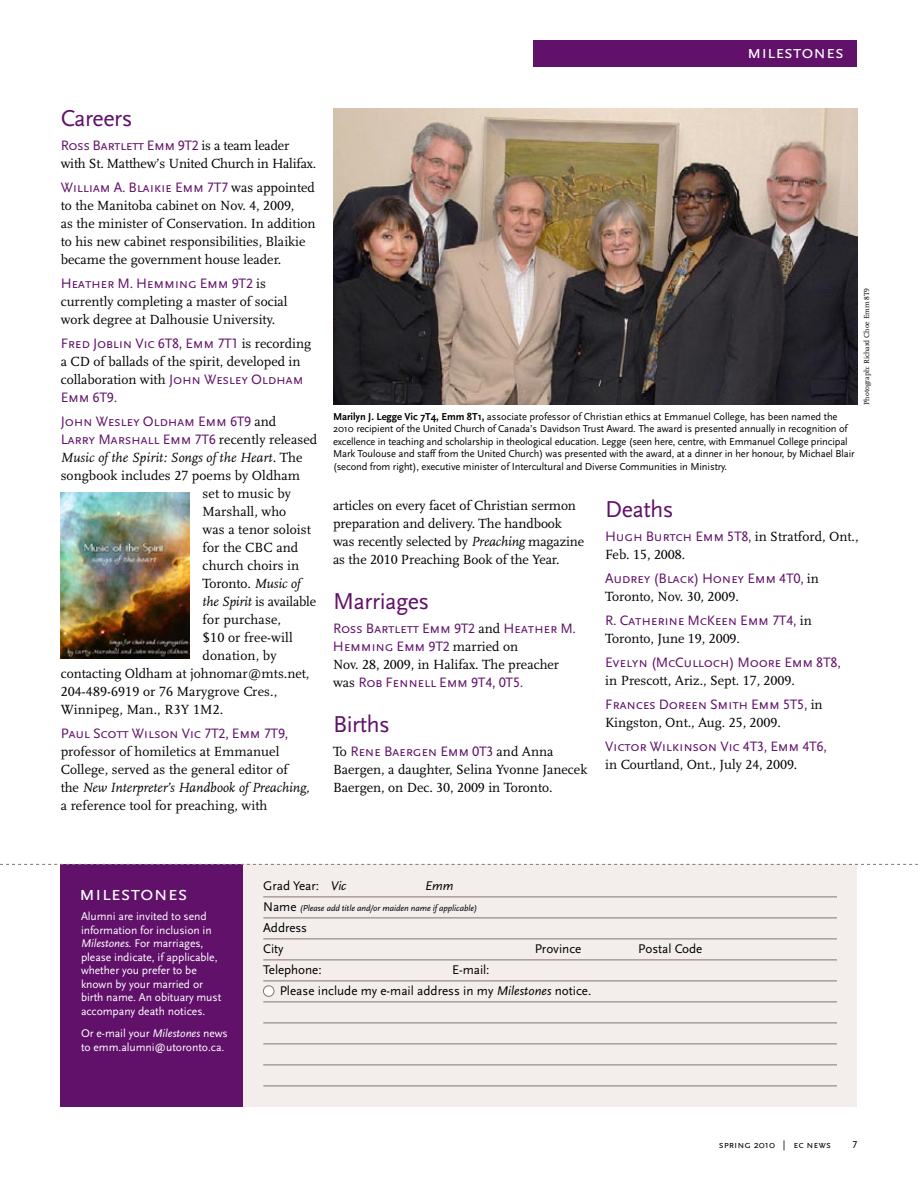
<style>
.page{position:relative;width:918px;height:1188px;background:#fff}
.page>*{position:absolute;margin:0;border:0;box-sizing:border-box;transform-origin:0 0}
.t1{font:24px "Scala Sans";letter-spacing:-.02em;color:#61116a}
.t2{font:21px "Scala Sans Caps";color:#fff}
.t3{font:18.75px "Scala Sans Caps";color:#fff}
.t4{font:14.25px/24px "Scala Sans Caps";letter-spacing:-.02em;color:#61116a}
.t5{font:13.8px/18px "Scala LF";color:#000}
.t6{font:italic 13.8px "Scala LF";letter-spacing:.005em;color:#000}
.t7{font:13.2px/21px "Scala Sans";letter-spacing:-.005em;color:#000}
.t8{font:italic 13.2px "Scala Sans";color:#000}
.t9{font:11.7px/13.5px "Scala Sans";letter-spacing:-.005em;color:#fff}
.t10{font:10.5px/12.6px "Scala Sans";letter-spacing:-.01em;color:#000}
.t11{font:10.5px "Scala Sans Caps";color:#000}
.t12{font:italic 9px "Scala Sans";letter-spacing:-.01em;color:#000}
.t13{font:7.5px "Scala LF";color:#000}
.s1{font-family:"Scala LF";font-size:13.8px;color:#000}
.s2{font-family:"Scala Sans Caps";font-size:14.25px;color:#61116a}
.s3{font-style:normal}
.s4{font-style:italic}
.s5{font-weight:700}
.s6{font-style:normal;font-size:13.2px}
.s7{font-family:"Scala Sans"}
</style>
<div class="page">
<div style="left:533px;top:40px;width:324px;height:28px;background:#61116a"></div>
<div style="left:61px;top:864px;width:796px;height:243px;background:#f3eeec"></div>
<hr style="left:263px;top:897px;width:574px;height:1px;background:#87746a">
<hr style="left:263px;top:918px;width:574px;height:1px;background:#87746a">
<hr style="left:263px;top:939px;width:574px;height:1px;background:#87746a">
<hr style="left:263px;top:960px;width:574px;height:1px;background:#87746a">
<hr style="left:263px;top:981px;width:574px;height:1px;background:#87746a">
<hr style="left:263px;top:1002px;width:574px;height:1px;background:#87746a">
<hr style="left:263px;top:1023px;width:574px;height:1px;background:#87746a">
<hr style="left:263px;top:1044px;width:574px;height:1px;background:#87746a">
<hr style="left:263px;top:1065px;width:574px;height:1px;background:#87746a">
<hr style="left:263px;top:1086px;width:574px;height:1px;background:#87746a">
<img style="left:333px;top:108px;width:524px;height:297px">
<div style="left:61px;top:864px;width:182px;height:243px;background:#61116a"></div>
<svg style="left:0;top:864px;width:918px;height:1px"></svg>
<div style="left:263px;top:986px;width:11px;height:10px;background:#fff;border-radius:50%"></div>
<div style="left:263px;top:985px;width:11px;height:12px;border:1px solid #87746a;border-radius:50%"></div>
<img style="left:61px;top:492px;width:128px;height:167px">
<h3 class="t3" style="left:747px;top:42px;width:98px">milestones</h3>
<h1 class="t1" style="left:61px;top:105px;width:73px">Careers</h1>
<p class="t4" style="left:61px;top:133px;width:230px">Ross Bartlett Emm 9T2 <span class="s1">is a team leader</span></p>
<p class="t5" style="left:61px;top:155px;width:257px">with St. Matthew’s United Church in Halifax.</p>
<p class="t4" style="left:61px;top:175px;width:256px">William A. Blaikie Emm 7T7 <span class="s1">was appointed</span></p>
<p class="t5" style="left:61px;top:197px;width:256px">to the Manitoba cabinet on Nov. 4, 2009,<br>as the minister of Conservation. In addition to his new cabinet responsibilities, Blaikie became the government house leader.</p>
<p class="t4" style="left:61px;top:271px;width:207px">Heather M. Hemming Emm 9T2 <span class="s1">is</span></p>
<p class="t5" style="left:61px;top:293px;width:228px">currently completing a master of social work degree at Dalhousie University.</p>
<p class="t4" style="left:61px;top:331px;width:252px">Fred Joblin Vic 6T8, Emm 7T1 <span class="s1">is recording</span></p>
<p class="t5" style="left:61px;top:353px;width:244px">a CD of ballads of the spirit, developed in collaboration with <span class="s2">John Wesley Oldham</span></p>
<p class="t4" style="left:61px;top:385px;width:217px">Emm 6T9.<br>John Wesley Oldham Emm 6T9 <span class="s1">and</span></p>
<p class="t4" style="left:61px;top:427px;width:258px">Larry Marshall Emm 7T6 <span class="s1">recently released</span></p>
<p class="t6" style="left:61px;top:450px;width:243px">Music of the Spirit: Songs of the Heart. <span class="s3">The</span></p>
<p class="t5" style="left:61px;top:467px;width:241px">songbook includes 27 poems by Oldham</p>
<p class="t5" style="left:203px;top:485px;width:90px">set to music by</p>
<p class="t5" style="left:203px;top:503px;width:85px">Marshall, who</p>
<p class="t5" style="left:203px;top:521px;width:110px">was a tenor soloist</p>
<p class="t5" style="left:203px;top:539px;width:97px">for the CBC and</p>
<p class="t5" style="left:203px;top:557px;width:98px">church choirs in</p>
<p class="t5" style="left:203px;top:575px;width:99px">Toronto. <span class="s4">Music of</span></p>
<p class="t5" style="left:203px;top:593px;width:115px"><span class="s4">the Spirit</span> is available</p>
<p class="t5" style="left:203px;top:611px;width:80px">for purchase,</p>
<p class="t5" style="left:203px;top:629px;width:92px">$10 or free-will</p>
<p class="t5" style="left:203px;top:647px;width:75px">donation, by</p>
<p class="t5" style="left:61px;top:665px;width:250px">contacting Oldham at johnomar@mts.net,</p>
<p class="t5" style="left:61px;top:683px;width:218px">204-489-6919 or 76 Marygrove Cres.,</p>
<p class="t5" style="left:61px;top:701px;width:164px">Winnipeg, Man., R3Y 1M2.</p>
<p class="t4" style="left:61px;top:721px;width:229px">Paul Scott Wilson Vic 7T2, Emm 7T9,</p>
<p class="t5" style="left:61px;top:743px;width:250px">professor of homiletics at Emmanuel College, served as the general editor of the <span class="s4">New Interpreter’s Handbook of Preaching, </span>a reference tool for preaching, with</p>
<p class="t10" style="left:333px;top:410px;width:523px"><span class="s5">Marilyn J. Legge Vic 7T4, Emm 8T1,</span> associate professor of Christian ethics at Emmanuel College, has been named the 2010 recipient of the United Church of Canada’s Davidson Trust Award. The award is presented annually in recognition of excellence in teaching and scholarship in theological education. Legge (seen here, centre, with Emmanuel College principal Mark Toulouse and staff from the United Church) was presented with the award, at a dinner in her honour, by Michael Blair (second from right), executive minister of Intercultural and Diverse Communities in Ministry.</p>
<p class="t13" style="left:863px;top:405px;width:119px;rotate:-90deg">Photograph: Richard Choe Emm 8T9</p>
<p class="t5" style="left:333px;top:497px;width:253px">articles on every facet of Christian sermon preparation and delivery. The handbook was recently selected by <span class="s4">Preaching</span> magazine as the 2010 Preaching Book of the Year.</p>
<h1 class="t1" style="left:333px;top:588px;width:98px">Marriages</h1>
<p class="t4" style="left:333px;top:619px;width:245px;line-height:18px">Ross Bartlett Emm 9T2 <span class="s1">and</span> Heather M.<br>Hemming Emm 9T2 <span class="s1">married on</span></p>
<p class="t5" style="left:333px;top:656px;width:228px">Nov. 28, 2009, in Halifax. The preacher</p>
<p class="t4" style="left:333px;top:670px;width:192px"><span class="s1">was</span> Rob Fennell Emm 9T4, 0T5.</p>
<h1 class="t1" style="left:333px;top:711px;width:58px">Births</h1>
<p class="t4" style="left:333px;top:739px;width:222px"><span class="s1">To</span> Rene Baergen Emm 0T3 <span class="s1">and Anna</span></p>
<p class="t5" style="left:333px;top:761px;width:256px">Baergen, a daughter, Selina Yvonne Janecek<br>Baergen, on Dec. 30, 2009 in Toronto.</p>
<h1 class="t1" style="left:605px;top:497px;width:70px">Deaths</h1>
<p class="t4" style="left:605px;top:525px;width:255px">Hugh Burtch Emm 5T8, <span class="s1">in Stratford, Ont.,</span></p>
<p class="t5" style="left:605px;top:546px;width:82px">Feb. 15, 2008.</p>
<p class="t4" style="left:605px;top:567px;width:215px">Audrey (Black) Honey Emm 4T0, <span class="s1">in</span></p>
<p class="t5" style="left:605px;top:588px;width:135px">Toronto, Nov. 30, 2009.</p>
<p class="t4" style="left:605px;top:609px;width:208px">R. Catherine McKeen Emm 7T4, <span class="s1">in</span></p>
<p class="t5" style="left:605px;top:630px;width:136px">Toronto, June 19, 2009.</p>
<p class="t4" style="left:605px;top:651px;width:237px">Evelyn (McCulloch) Moore Emm 8T8,</p>
<p class="t5" style="left:605px;top:672px;width:191px">in Prescott, Ariz., Sept. 17, 2009.</p>
<p class="t4" style="left:605px;top:693px;width:219px">Frances Doreen Smith Emm 5T5, <span class="s1">in</span></p>
<p class="t5" style="left:605px;top:714px;width:177px">Kingston, Ont., Aug. 25, 2009.</p>
<p class="t4" style="left:605px;top:735px;width:223px">Victor Wilkinson Vic 4T3, Emm 4T6,</p>
<p class="t5" style="left:605px;top:756px;width:194px">in Courtland, Ont., July 24, 2009.</p>
<h2 class="t2" style="left:79px;top:882px;width:110px">milestones</h2>
<p class="t9" style="left:81px;top:910px;width:142px">Alumni are invited to send information for inclusion in<br><span class="s4">Milestones.</span> For marriages, please indicate, if applicable, whether you prefer to be known by your married or birth name. An obituary must accompany death notices.</p>
<p class="t9" style="left:81px;top:1027px;width:148px">Or e-mail your <span class="s4">Milestones</span> news to emm.alumni@utoronto.ca.</p>
<p class="t7" style="left:263px;top:875px;width:85px">Grad Year: <span class="s4">Vic</span></p>
<p class="t8" style="left:425px;top:878px;width:30px">Emm</p>
<p class="t12" style="left:263px;top:903px;width:216px"><span class="s6">Name</span> (Please add title and/or maiden name if applicable)</p>
<p class="t7" style="left:263px;top:917px;width:45px">Address<br>City</p>
<p class="t7" style="left:535px;top:938px;width:48px">Province</p>
<p class="t7" style="left:638px;top:938px;width:66px">Postal Code</p>
<p class="t7" style="left:263px;top:959px;width:60px">Telephone:</p>
<p class="t7" style="left:280px;top:959px;width:313px;text-indent:173px">E-mail:<br>Please include my e-mail address in my <span class="s4">Milestones</span> notice.</p>
<p class="t11" style="left:719px;top:1138px;width:114px">spring <span class="s7">2010</span> | ec news</p>
<p class="t11" style="left:852px;top:1138px;width:7px">7</p>
</div>
